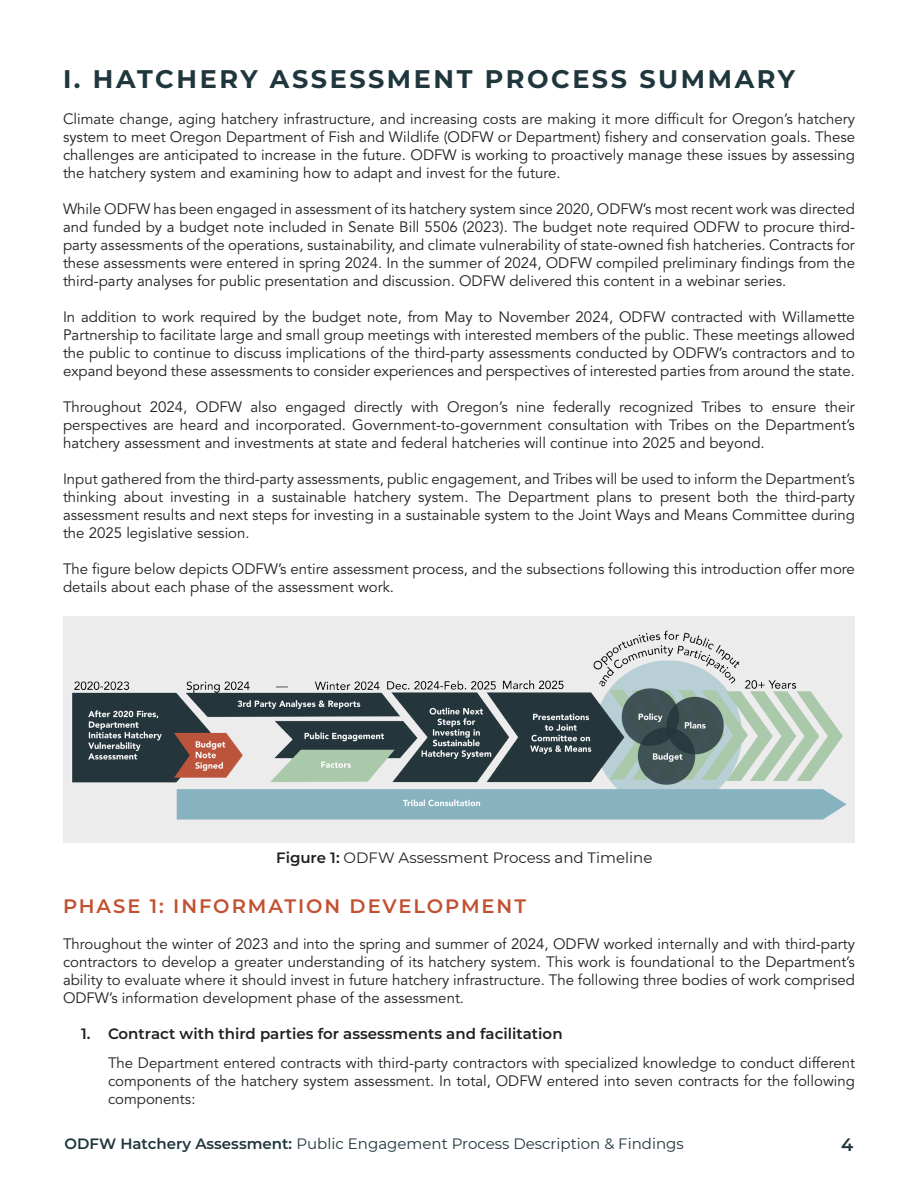
<style>
.page{position:relative;width:918px;height:1188px;background:#fff}
.page>*{position:absolute;margin:0;border:0;box-sizing:border-box;transform-origin:0 0}
.t1{font:700 25.5px "Montserrat";letter-spacing:.1em;color:#1f363c}
.t2{font:600 19.5px "Montserrat";letter-spacing:.1em;color:#c25131}
.t3{font:600 18px "Montserrat";color:#1f363c}
.t4{font:15px/18px "Avenir LT Std";color:#231f20;text-align:justify}
.t5{font:15px "Montserrat";color:#1f363c}
.t6{font:600 15px "Montserrat";color:#231f20}
.t7{font:15px "Montserrat";color:#231f20}
.s1{font-weight:600}
</style>
<div class="page">
<img style="left:63px;top:616px;width:792px;height:226px">
<p class="t1" style="left:63px;top:60px;width:734px">I. HATCHERY ASSESSMENT PROCESS SUMMARY</p>
<p class="t4" style="left:63px;top:110px;width:794px">Climate change, aging hatchery infrastructure, and increasing costs are making it more difficult for Oregon’s hatchery system to meet Oregon Department of Fish and Wildlife (ODFW or Department) fishery and conservation goals. These challenges are anticipated to increase in the future. ODFW is working to proactively manage these issues by assessing the hatchery system and examining how to adapt and invest for the future.</p>
<p class="t4" style="left:63px;top:200px;width:794px">While ODFW has been engaged in assessment of its hatchery system since 2020, ODFW’s most recent work was directed and funded by a budget note included in Senate Bill 5506 (2023). The budget note required ODFW to procure third‐ party assessments of the operations, sustainability, and climate vulnerability of state‐owned fish hatcheries. Contracts for these assessments were entered in spring 2024. In the summer of 2024, ODFW compiled preliminary findings from the third-party analyses for public presentation and discussion. ODFW delivered this content in a webinar series.</p>
<p class="t4" style="left:63px;top:308px;width:794px">In addition to work required by the budget note, from May to November 2024, ODFW contracted with Willamette Partnership to facilitate large and small group meetings with interested members of the public. These meetings allowed the public to continue to discuss implications of the third-party assessments conducted by ODFW’s contractors and to expand beyond these assessments to consider experiences and perspectives of interested parties from around the state.</p>
<p class="t4" style="left:63px;top:398px;width:793px">Throughout 2024, ODFW also engaged directly with Oregon’s nine federally recognized Tribes to ensure their perspectives are heard and incorporated. Government-to-government consultation with Tribes on the Department’s hatchery assessment and investments at state and federal hatcheries will continue into 2025 and beyond.</p>
<p class="t4" style="left:63px;top:470px;width:794px">Input gathered from the third-party assessments, public engagement, and Tribes will be used to inform the Department’s thinking about investing in a sustainable hatchery system. The Department plans to present both the third-party assessment results and next steps for investing in a sustainable system to the Joint Ways and Means Committee during the 2025 legislative session.</p>
<p class="t4" style="left:63px;top:560px;width:793px">The figure below depicts ODFW’s entire assessment process, and the subsections following this introduction offer more details about each phase of the assessment work.</p>
<p class="t7" style="left:276px;top:847px;width:378px"><span class="s1">Figure 1:</span> ODFW Assessment Process and Timeline</p>
<p class="t2" style="left:63px;top:893px;width:465px">PHASE 1: INFORMATION DEVELOPMENT</p>
<p class="t4" style="left:63px;top:936px;width:793px">Throughout the winter of 2023 and into the spring and summer of 2024, ODFW worked internally and with third-party contractors to develop a greater understanding of its hatchery system. This work is foundational to the Department’s ability to evaluate where it should invest in future hatchery infrastructure. The following three bodies of work comprised ODFW’s information development phase of the assessment.</p>
<p class="t6" style="left:81px;top:1024px;width:483px">1. Contract with third parties for assessments and facilitation</p>
<p class="t4" style="left:108px;top:1055px;width:749px">The Department entered contracts with third-party contractors with specialized knowledge to conduct different components of the hatchery system assessment. In total, ODFW entered into seven contracts for the following components:</p>
<p class="t5" style="left:64px;top:1133px;width:621px"><span class="s1">ODFW Hatchery Assessment:</span> Public Engagement Process Description &amp; Findings</p>
<p class="t3" style="left:841px;top:1132px;width:14px">4</p>
</div>
